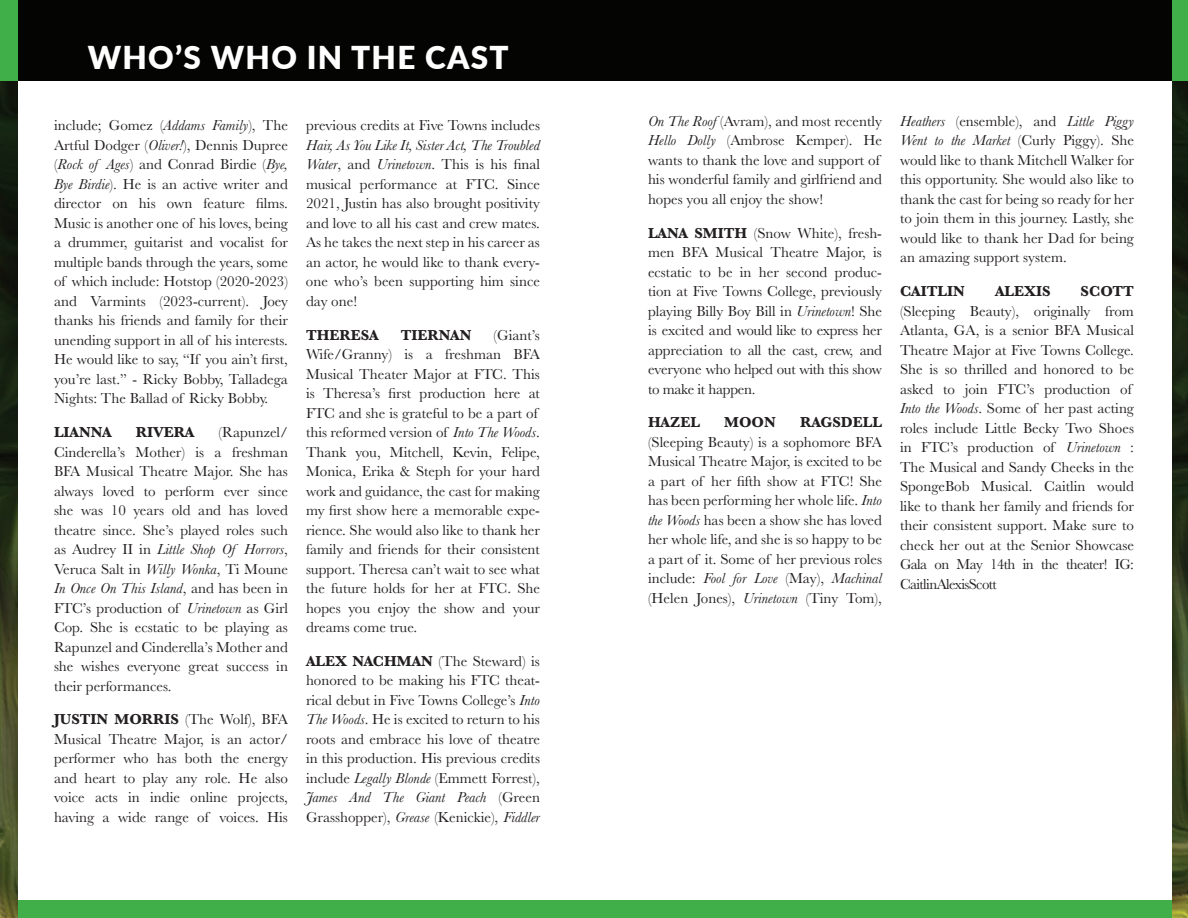
<style>
.page{position:relative;width:1188px;height:918px;background:#fff}
.page>*{position:absolute;margin:0;border:0;box-sizing:border-box;transform-origin:0 0}
.t1{font:900 31.5px "Lato";letter-spacing:.04em;color:#fff}
.paragraph{font:15px/19.5px "Baskerville";color:#231f20;text-align:justify}
.paragraph-2{font:700 15px "Baskerville";color:#231f20}
.s1{font-style:italic}
.s2{font-weight:700}
</style>
<div class="page">
<div style="left:0;top:900px;width:1188px;height:18px;background:#40ae49"></div>
<img style="left:0;top:81px;width:17px;height:837px">
<img style="left:1172px;top:81px;width:16px;height:837px">
<div style="left:0;top:0;width:1188px;height:81px;background:#040503"></div>
<div style="left:0;top:0;width:17px;height:81px;background:#40ae49"></div>
<div style="left:1172px;top:0;width:16px;height:81px;background:#40ae49"></div>
<p class="t1" style="left:88px;top:34px;width:422px">WHO’S WHO IN THE CAST</p>
<p class="paragraph" style="left:54px;top:116px;width:236px">include; Gomez (<span class="s1">Addams Family</span>), The Artful Dodger (<span class="s1">Oliver!</span>), Dennis Dupree (<span class="s1">Rock of Ages</span>) and Conrad Birdie (<span class="s1">Bye, Bye Birdie</span>). He is an active writer and director on his own feature films.<br>Music is another one of his loves, being a drummer, guitarist and vocalist for multiple bands through the years, some of which include: Hotstop (2020-2023) and Varmints (2023-current). Joey thanks his friends and family for their unending support in all of his interests.<br>He would like to say, “If you ain’t first, you’re last.” - Ricky Bobby, Talladega Nights: The Ballad of Ricky Bobby.</p>
<p class="paragraph-2" style="left:54px;top:422px;width:59px">LIANNA</p>
<p class="paragraph-2" style="left:136px;top:422px;width:60px">RIVERA</p>
<p class="paragraph" style="left:54px;top:423px;width:236px;text-indent:165px">(Rapunzel/ Cinderella’s Mother) is a freshman BFA Musical Theatre Major. She has always loved to perform ever since she was 10 years old and has loved theatre since. She’s played roles such as Audrey II in <span class="s1">Little Shop Of Horrors</span>, Veruca Salt in <span class="s1">Willy Wonka</span>, Ti Moune <span class="s1">In Once On This Island</span>, and has been in FTC’s production of <span class="s1">Urinetown</span> as Girl Cop. She is ecstatic to be playing as Rapunzel and Cinderella’s Mother and she wishes everyone great success in their performances.</p>
<p class="paragraph" style="left:54px;top:710px;width:236px"><span class="s2">JUSTIN MORRIS</span> (The Wolf), BFA Musical Theatre Major, is an actor/ performer who has both the energy and heart to play any role. He also voice acts in indie online projects, having a wide range of voices. His</p>
<p class="paragraph" style="left:306px;top:116px;width:236px">previous credits at Five Towns includes <span class="s1">Hair, As You Like It, Sister Act, The Troubled Water</span>, and <span class="s1">Urinetown</span>. This is his final musical performance at FTC. Since 2021, Justin has also brought positivity and love to all his cast and crew mates.<br>As he takes the next step in his career as an actor, he would like to thank every&shy;one who’s been supporting him since day one!</p>
<p class="paragraph-2" style="left:306px;top:324px;width:74px">THERESA</p>
<p class="paragraph-2" style="left:401px;top:324px;width:72px">TIERNAN</p>
<p class="paragraph" style="left:306px;top:325px;width:236px;text-align:left;text-indent:188px">(Giant’s Wife/Granny) is a freshman BFA Musical Theater Major at FTC. This is Theresa’s first production here at FTC and she is grateful to be a part of this reformed version of <span class="s1">Into The Woods</span>.<br>Thank you, Mitchell, Kevin, Felipe, Monica, Erika &amp; Steph for your hard work and guidance, the cast for making my first show here a memorable expe&shy;rience. She would also like to thank her family and friends for their consistent support. Theresa can’t wait to see what the future holds for her at FTC. She hopes you enjoy the show and your dreams come true.</p>
<p class="paragraph" style="left:306px;top:651px;width:236px"><span class="s2">ALEX NACHMAN</span> (The Steward) is honored to be making his FTC theat&shy;rical debut in Five Towns College’s <span class="s1">Into The Woods</span>. He is excited to return to his roots and embrace his love of theatre in this production. His previous credits include <span class="s1">Legally Blonde</span> (Emmett Forrest), <span class="s1">James And The Giant Peach</span> (Green Grasshopper), <span class="s1">Grease</span> (Kenickie), <span class="s1">Fiddler</span></p>
<p class="paragraph" style="left:648px;top:111px;width:236px;text-align:left"><span class="s1">On The Roof</span> (Avram), and most recently <span class="s1">Hello Dolly</span> (Ambrose Kemper). He wants to thank the love and support of his wonderful family and girlfriend and hopes you all enjoy the show!</p>
<p class="paragraph" style="left:648px;top:223px;width:236px"><span class="s2">LANA SMITH</span> (Snow White), fresh&shy;men BFA Musical Theatre Major, is ecstatic to be in her second produc&shy;tion at Five Towns College, previously playing Billy Boy Bill in <span class="s1">Urinetown</span>! She is excited and would like to express her appreciation to all the cast, crew, and everyone who helped out with this show to make it happen.</p>
<p class="paragraph-2" style="left:648px;top:412px;width:53px">HAZEL</p>
<p class="paragraph-2" style="left:724px;top:412px;width:53px">MOON</p>
<p class="paragraph" style="left:648px;top:413px;width:236px;text-indent:152px"><span class="s2">RAGSDELL </span>(Sleeping Beauty) is a sophomore BFA Musical Theatre Major, is excited to be a part of her fifth show at FTC! She has been performing her whole life. <span class="s1">Into the Woods</span> has been a show she has loved her whole life, and she is so happy to be a part of it. Some of her previous roles include: <span class="s1">Fool for Love</span> (May), <span class="s1">Machinal </span>(Helen Jones), <span class="s1">Urinetown</span> (Tiny Tom),</p>
<p class="paragraph" style="left:900px;top:111px;width:236px"><span class="s1">Heathers</span> (ensemble), and <span class="s1">Little Piggy Went to the Market</span> (Curly Piggy). She would like to thank Mitchell Walker for this opportunity. She would also like to thank the cast for being so ready for her to join them in this journey. Lastly, she would like to thank her Dad for being an amazing support system.</p>
<p class="paragraph-2" style="left:900px;top:281px;width:66px">CAITLIN</p>
<p class="paragraph-2" style="left:995px;top:281px;width:57px">ALEXIS</p>
<p class="paragraph" style="left:900px;top:282px;width:236px;text-align:left;text-indent:181px"><span class="s2">SCOTT </span>(Sleeping Beauty), originally from<br>Atlanta, GA, is a senior BFA Musical<br>Theatre Major at Five Towns College.<br>She is so thrilled and honored to be asked to join FTC’s production of<br><span class="s1">Into the Woods</span>. Some of her past acting roles include Little Becky Two Shoes in FTC’s production of <span class="s1">Urinetown</span> :<br>The Musical and Sandy Cheeks in the<br>SpongeBob Musical. Caitlin would like to thank her family and friends for their consistent support. Make sure to check her out at the Senior Showcase<br>Gala on May 14th in the theater! IG:<br>CaitlinAlexisScott</p>
</div>
